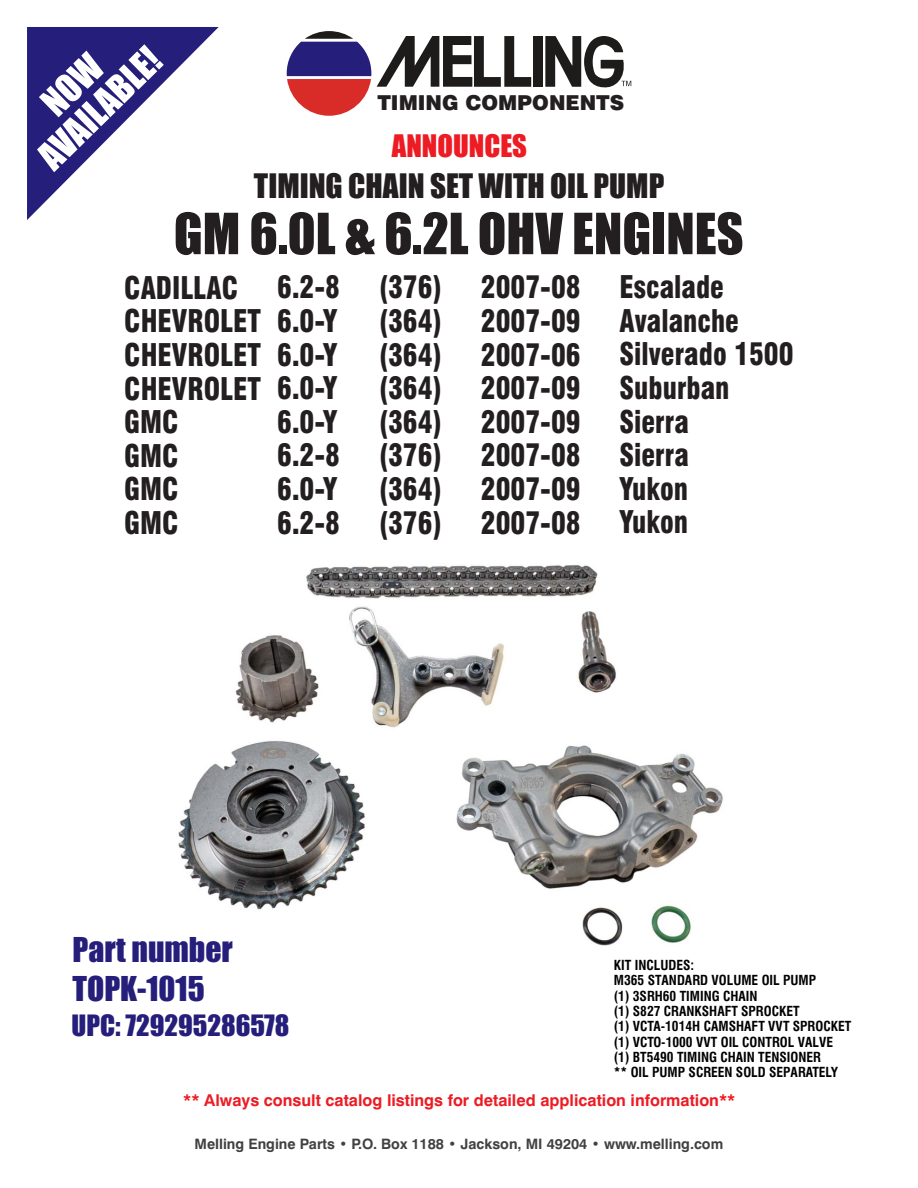
<style>
.page{position:relative;width:918px;height:1188px;background:#fff}
.page>*{position:absolute;margin:0;border:0;box-sizing:border-box;transform-origin:0 0}
.t1{font:52.35px "Impact";color:#231f20}
.t2{font:35.7px/36px "Impact";color:#fff;text-align:center}
.t3{font:31.65px/38.5px "Impact";color:#251e7a}
.t4{font:31.2px "Impact";color:#231f20}
.t5{font:900 condensed 30.45px/33.6px "Swiss 721 BT";color:#231f20;text-align:justify;scale:.91 1}
.t6{font:28.65px "Impact";color:#ed1c24}
.t7{font:27.15px "Impact";color:#251e7a}
.t8{font:900 20.55px "Swiss 721 BT";color:#231f20}
.t9{font:700 16.35px "Swiss 721 BT";color:#ed1c24}
.t10{font:700 14.4px "Swiss 721 BT";color:#414142}
.t11{font:700 condensed 13.5px/15.5px "Swiss 721 BT";color:#000}
</style>
<div class="page">
<img style="left:178px;top:565px;width:545px;height:381px">
<svg style="left:27px;top:27px;width:192px;height:193px"></svg>
<svg style="left:287px;top:31px;width:84px;height:85px"></svg>
<div style="left:534px;top:36px;width:9px;height:51px;background:#1e1c1b"></div>
<svg style="left:377px;top:36px;width:154px;height:51px"></svg>
<svg style="left:545px;top:36px;width:86px;height:52px"></svg>
<p class="t2" style="left:8px;top:124px;width:156px;rotate:-44deg">NOW<br>AVAILABLE!</p>
<p class="t8" style="left:377px;top:95px;width:248px">TIMING COMPONENTS</p>
<p class="t6" style="left:392px;top:135px;width:137px">ANNOUNCES</p>
<p class="t4" style="left:254px;top:173px;width:412px">TIMING CHAIN SET WITH OIL PUMP</p>
<h1 class="t1" style="left:174px;top:213px;width:571px">GM 6.0L &amp; 6.2L OHV ENGINES</h1>
<p class="t5" style="left:124px;top:274px;width:152px;text-align:left">CADILLAC<br>CHEVROLET<br>CHEVROLET<br>CHEVROLET<br>GMC<br>GMC<br>GMC<br>GMC</p>
<p class="t5" style="left:379px;top:274px;width:71px">(376) (364) (364) (364) (364) (376) (364) (376)</p>
<p class="t5" style="left:481px;top:274px;width:111px">2007-08<br>2007-09<br>2007-06<br>2007-09<br>2007-09<br>2007-08<br>2007-09<br>2007-08</p>
<p class="t5" style="left:620px;top:274px;width:193px;text-align:left">Escalade<br>Avalanche<br>Silverado 1500<br>Suburban<br>Sierra<br>Sierra<br>Yukon<br>Yukon</p>
<p class="t5" style="left:277px;top:274px;width:71px">6.2-8<br>6.0-Y 6.0-Y 6.0-Y 6.0-Y 6.2-8<br>6.0-Y 6.2-8</p>
<p class="t3" style="left:72px;top:932px;width:162px">Part number<br>TOPK-1015</p>
<p class="t7" style="left:72px;top:1014px;width:219px">UPC: 729295286578</p>
<p class="t11" style="left:614px;top:959px;width:239px">KIT INCLUDES:<br>M365 STANDARD VOLUME OIL PUMP<br>(1) 3SRH60 TIMING CHAIN<br>(1) S827 CRANKSHAFT SPROCKET<br>(1) VCTA-1014H CAMSHAFT VVT SPROCKET (1) VCTO-1000 VVT OIL CONTROL VALVE (1) BT5490 TIMING CHAIN TENSIONER<br>** OIL PUMP SCREEN SOLD SEPARATELY</p>
<p class="t9" style="left:183px;top:1094px;width:554px">** Always consult catalog listings for detailed application information**</p>
<p class="t10" style="left:195px;top:1139px;width:530px">Melling Engine Parts • P.O. Box 1188 • Jackson, MI 49204 • www.melling.com</p>
</div>
